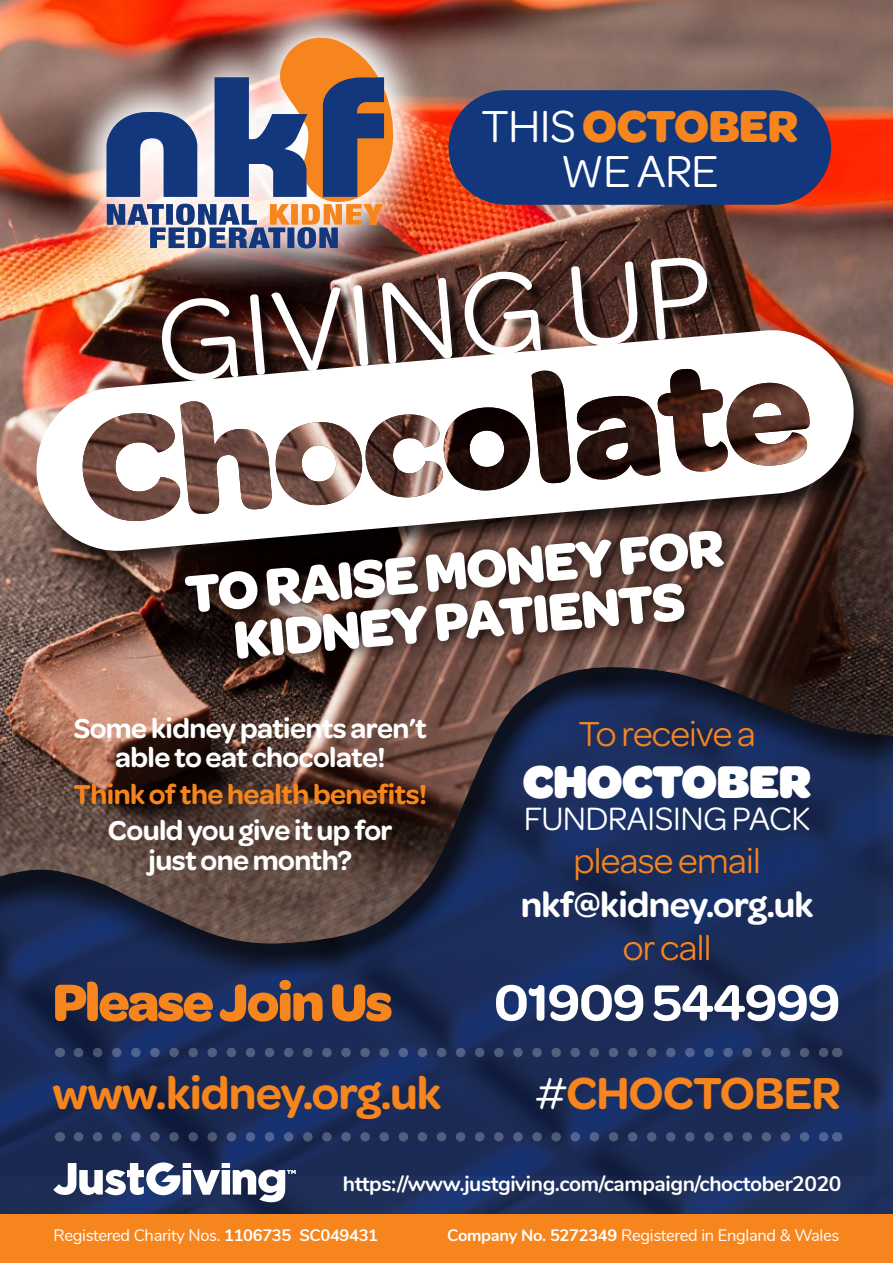
<style>
.page{position:relative;width:893px;height:1263px;background:#fff}
.page>*{position:absolute;margin:0;border:0;box-sizing:border-box;transform-origin:0 0}
.t1{font:123.3px "Omnes";color:#fff}
.t2{font:700 56.4px/49.9px "Omnes";color:#fff;text-align:center}
.t3{font:700 55.8px "Omnes";letter-spacing:-.04em;color:#f6851e}
.t4{font:600 54px "Omnes";letter-spacing:-.02em;color:#fff}
.t5{font:900 49.05px "Omnes";letter-spacing:-.02em;color:#fff}
.t6{font:600 47.85px "Omnes";letter-spacing:-.02em;color:#f6851e}
.t7{font:47.85px/44.8px "Omnes";color:#fff;text-align:center}
.t8{font:37.05px "Omnes";letter-spacing:-.02em;color:#f6851e}
.t9{font:600 37.05px "Omnes";letter-spacing:-.02em;color:#fff}
.t10{font:34.5px "Omnes";letter-spacing:-.02em;color:#fff}
.t11{font:600 29.1px/29.1px "Omnes";letter-spacing:-.02em;color:#fff;text-align:center}
.t12{font:600 29.1px "Omnes";letter-spacing:-.02em;color:#f6851e}
.t13{font:700 21px "Nunito";letter-spacing:-.02em;color:#fff}
.t14{font:16.5px "Nunito";letter-spacing:-.02em;color:#fff}
.s1{font-weight:700;color:#f6851e}
.s2{font-weight:400;color:#fff}
.s3{font-weight:700}
</style>
<div class="page">
<img style="left:0;top:0;width:893px;height:619px">
<svg style="left:0;top:619px;width:893px;height:596px;background:#2d314e"></svg>
<div style="left:164px;top:260px;width:558px;height:136px;background:#000;opacity:.75"></div>
<div style="left:175px;top:520px;width:565px;height:155px;background:#000;opacity:.75"></div>
<div style="left:448px;top:90px;width:383px;height:115px;background:#12377d;border-radius:57px"></div>
<img style="left:65px;top:0;width:369px;height:289px">
<img style="left:107px;top:29px;width:295px;height:219px">
<svg style="left:53px;top:1162px;width:243px;height:40px"></svg>
<div style="left:33px;top:326px;width:846px;height:250px;background:#000;opacity:.75"></div>
<img style="left:33px;top:327px;width:824px;height:227px">
<img style="left:80px;top:369px;width:730px;height:154px">
<svg style="left:78px;top:1048px;width:749px;height:9px;background:#303f69"></svg>
<svg style="left:78px;top:1132px;width:749px;height:9px;background:#2f3f67"></svg>
<div style="left:0;top:1215px;width:893px;height:48px;background:#f6851e"></div>
<h3 class="t7" style="left:481px;top:101px;width:319px">THIS <span class="s1">OCTOBER<br></span>WE ARE</h3>
<h1 class="t1" style="left:149px;top:259px;width:560px;rotate:-5deg">GIVING UP</h1>
<h2 class="t2" style="left:183px;top:566px;width:542px;rotate:-5deg">TO RAISE MONEY FOR<br>KIDNEY PATIENTS</h2>
<h3 class="t11" style="left:74px;top:712px;width:355px">Some kidney patients aren’t able to eat chocolate!</h3>
<h3 class="t12" style="left:73px;top:773px;width:355px">Think of the health benefits!</h3>
<h3 class="t11" style="left:108px;top:815px;width:286px">Could you give it up for just one month?</h3>
<h3 class="t3" style="left:53px;top:961px;width:342px">Please Join Us</h3>
<h3 class="t8" style="left:578px;top:708px;width:179px">To receive a</h3>
<h3 class="t5" style="left:522px;top:745px;width:291px">CHOCTOBER</h3>
<h3 class="t10" style="left:524px;top:795px;width:288px">FUNDRAISING PACK</h3>
<h3 class="t8" style="left:573px;top:836px;width:189px">please email</h3>
<h3 class="t9" style="left:521px;top:878px;width:294px">nkf@kidney.org.uk</h3>
<h3 class="t8" style="left:623px;top:923px;width:90px">or call</h3>
<h3 class="t4" style="left:494px;top:964px;width:348px">01909 544999</h3>
<h3 class="t6" style="left:52px;top:1059px;width:391px">www.kidney.org.uk</h3>
<h3 class="t6" style="left:536px;top:1059px;width:307px"><span class="s2">#</span>CHOCTOBER</h3>
<p class="t13" style="left:343px;top:1168px;width:500px">https://www.justgiving.com/campaign/choctober2020</p>
<p class="t14" style="left:54px;top:1223px;width:326px">Registered Charity Nos. <span class="s3">1106735 SC049431</span></p>
<p class="t14" style="left:447px;top:1223px;width:394px"><span class="s3">Company No. 5272349</span> Registered in England &amp; Wales</p>
</div>
